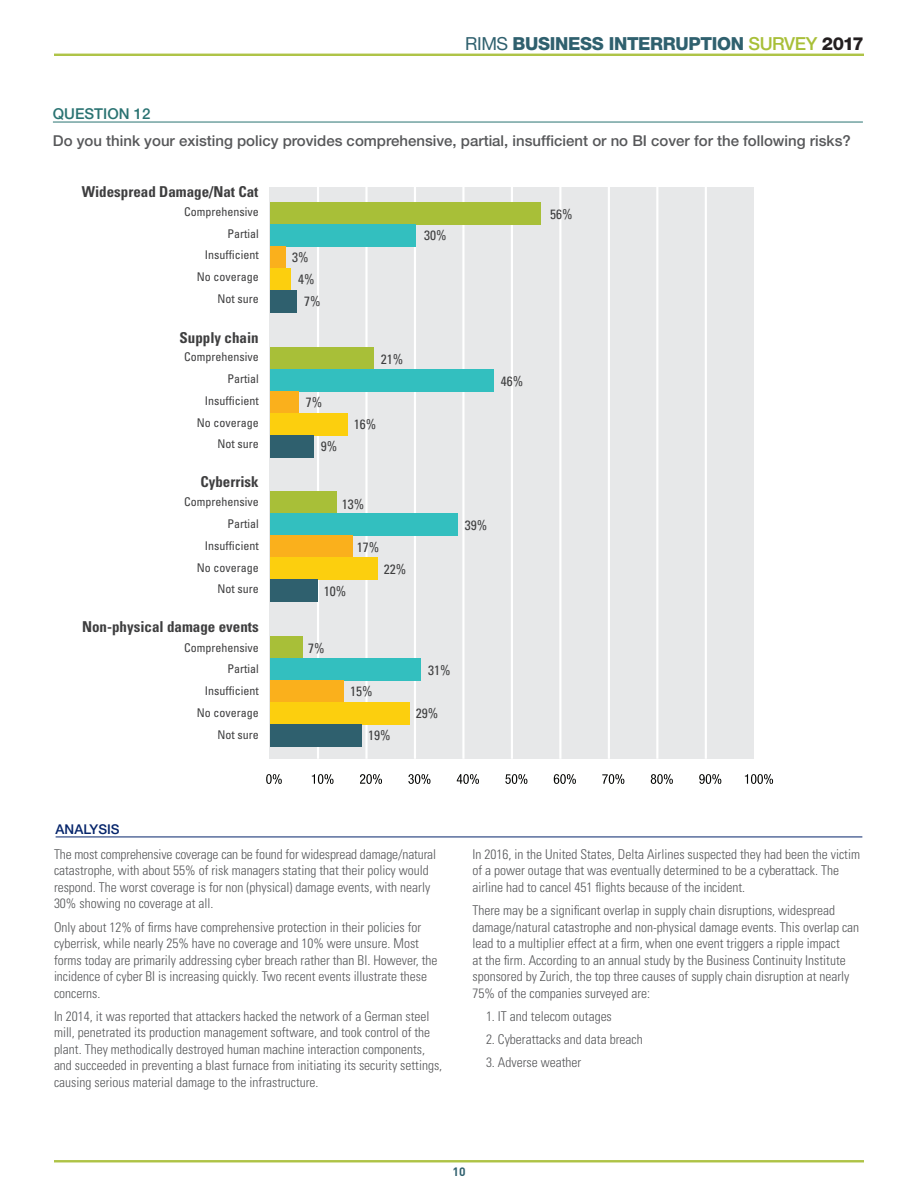
<style>
.page{position:relative;width:918px;height:1188px;background:#fff}
.page>*{position:absolute;margin:0;border:0;box-sizing:border-box;transform-origin:0 0}
.t1{font:800 18px "Helvetica Neue";letter-spacing:-.02em;color:#2f606e}
.t2{font:500 15px "Helvetica Neue";color:#57585a}
.t3{font:700 condensed 15px "Univers";color:#3e3e3f}
.t4{font:500 15px "Helvetica Neue";color:#2a7372}
.t5{font:300 condensed 13.5px/16.5px "Univers";color:#57585a}
.t6{font:condensed 13.5px "Univers";color:#3e3e3f}
.t7{font:500 13.5px "Helvetica Neue";color:#06256b}
.t8{font:condensed 12px "Univers";color:#3e3e3f}
.t9{font:700 12px "DIN";color:#2f606e}
.s1{font-weight:400}
.s2{font-weight:500;color:#a8bf38}
.s3{color:#231f20}
</style>
<div class="page">
<hr style="left:54px;top:54px;width:810px;height:1px;background:#a8bf38">
<hr style="left:54px;top:55px;width:810px;height:1px;background:#a8bf38">
<hr style="left:54px;top:1160px;width:810px;height:1px;background:#a8bf38">
<hr style="left:54px;top:1161px;width:810px;height:1px;background:#a8bf38">
<hr style="left:54px;top:1162px;width:810px;height:1px;background:#a8bf38">
<div style="left:270px;top:187px;width:484px;height:572px;background:#e7e8e9"></div>
<hr style="left:317px;top:187px;width:2px;height:572px;background:#fff">
<hr style="left:365px;top:187px;width:3px;height:572px;background:#fff">
<hr style="left:414px;top:187px;width:2px;height:572px;background:#fff">
<hr style="left:462px;top:187px;width:3px;height:572px;background:#fff">
<hr style="left:511px;top:187px;width:2px;height:572px;background:#fff">
<hr style="left:559px;top:187px;width:2px;height:572px;background:#fff">
<hr style="left:608px;top:187px;width:2px;height:572px;background:#fff">
<hr style="left:656px;top:187px;width:2px;height:572px;background:#fff">
<hr style="left:705px;top:187px;width:2px;height:572px;background:#fff">
<svg style="left:266px;top:774px;width:16px;height:10px"></svg>
<svg style="left:312px;top:774px;width:22px;height:10px"></svg>
<svg style="left:360px;top:774px;width:22px;height:10px"></svg>
<svg style="left:408px;top:774px;width:22px;height:10px"></svg>
<svg style="left:457px;top:774px;width:22px;height:10px"></svg>
<svg style="left:505px;top:774px;width:22px;height:10px"></svg>
<svg style="left:554px;top:774px;width:22px;height:10px"></svg>
<svg style="left:602px;top:774px;width:22px;height:10px"></svg>
<svg style="left:651px;top:774px;width:22px;height:10px"></svg>
<svg style="left:699px;top:774px;width:22px;height:10px"></svg>
<svg style="left:745px;top:774px;width:28px;height:10px"></svg>
<div style="left:270px;top:202px;width:270px;height:22px;background:#a8bf38"></div>
<div style="left:270px;top:224px;width:146px;height:22px;background:#33bfbf"></div>
<div style="left:270px;top:246px;width:15px;height:22px;background:#fab01c"></div>
<div style="left:270px;top:268px;width:21px;height:22px;background:#fccf0e"></div>
<div style="left:270px;top:290px;width:27px;height:22px;background:#2f606e"></div>
<div style="left:270px;top:347px;width:104px;height:22px;background:#a8bf38"></div>
<div style="left:270px;top:369px;width:224px;height:22px;background:#33bfbf"></div>
<div style="left:270px;top:391px;width:28px;height:22px;background:#fab01c"></div>
<div style="left:270px;top:413px;width:78px;height:22px;background:#fccf0e"></div>
<div style="left:270px;top:435px;width:44px;height:22px;background:#2f606e"></div>
<div style="left:270px;top:492px;width:67px;height:22px;background:#a8bf38"></div>
<div style="left:270px;top:514px;width:188px;height:22px;background:#33bfbf"></div>
<div style="left:270px;top:536px;width:82px;height:22px;background:#fab01c"></div>
<div style="left:270px;top:558px;width:108px;height:22px;background:#fccf0e"></div>
<div style="left:270px;top:580px;width:48px;height:22px;background:#2f606e"></div>
<div style="left:270px;top:636px;width:33px;height:22px;background:#a8bf38"></div>
<div style="left:270px;top:658px;width:150px;height:22px;background:#33bfbf"></div>
<div style="left:270px;top:680px;width:74px;height:22px;background:#fab01c"></div>
<div style="left:270px;top:702px;width:140px;height:22px;background:#fccf0e"></div>
<div style="left:270px;top:724px;width:92px;height:23px;background:#2f606e"></div>
<hr style="left:53px;top:122px;width:810px;height:1px;background:#2a7372">
<hr style="left:56px;top:837px;width:806px;height:1px;background:#06256b">
<h1 class="t1" style="left:465px;top:33px;width:400px"><span class="s1">RIMS</span> BUSINESS INTERRUPTION <span class="s2">SURVEY</span> <span class="s3">2017</span></h1>
<p class="t4" style="left:53px;top:104px;width:99px">QUESTION 12</p>
<p class="t2" style="left:53px;top:132px;width:799px">Do you think your existing policy provides comprehensive, partial, insufficient or no BI cover for the following risks?</p>
<p class="t3" style="left:82px;top:183px;width:178px">Widespread Damage/Nat Cat</p>
<p class="t8" style="left:184px;top:204px;width:76px">Comprehensive</p>
<p class="t8" style="left:227px;top:226px;width:33px">Partial</p>
<p class="t8" style="left:205px;top:248px;width:56px">Insufficient</p>
<p class="t8" style="left:197px;top:269px;width:63px">No coverage</p>
<p class="t8" style="left:217px;top:291px;width:43px">Not sure</p>
<p class="t3" style="left:180px;top:328px;width:81px">Supply chain</p>
<p class="t8" style="left:184px;top:349px;width:76px">Comprehensive</p>
<p class="t8" style="left:227px;top:371px;width:33px">Partial</p>
<p class="t8" style="left:205px;top:393px;width:56px">Insufficient</p>
<p class="t8" style="left:197px;top:415px;width:63px">No coverage</p>
<p class="t8" style="left:217px;top:436px;width:43px">Not sure</p>
<p class="t3" style="left:200px;top:473px;width:60px">Cyberrisk</p>
<p class="t8" style="left:184px;top:494px;width:76px">Comprehensive</p>
<p class="t8" style="left:227px;top:516px;width:33px">Partial</p>
<p class="t8" style="left:205px;top:538px;width:56px">Insufficient</p>
<p class="t8" style="left:197px;top:560px;width:63px">No coverage</p>
<p class="t8" style="left:217px;top:581px;width:43px">Not sure</p>
<p class="t3" style="left:82px;top:618px;width:178px">Non-physical damage events</p>
<p class="t8" style="left:184px;top:640px;width:76px">Comprehensive</p>
<p class="t8" style="left:227px;top:662px;width:33px">Partial</p>
<p class="t8" style="left:205px;top:683px;width:56px">Insufficient</p>
<p class="t8" style="left:197px;top:705px;width:63px">No coverage</p>
<p class="t8" style="left:217px;top:727px;width:43px">Not sure</p>
<p class="t6" style="left:292px;top:249px;width:18px">3%</p>
<p class="t6" style="left:298px;top:271px;width:18px">4%</p>
<p class="t6" style="left:304px;top:292px;width:18px">7%</p>
<p class="t6" style="left:424px;top:227px;width:24px">30%</p>
<p class="t6" style="left:306px;top:394px;width:18px">7%</p>
<p class="t6" style="left:321px;top:438px;width:18px">9%</p>
<p class="t6" style="left:381px;top:351px;width:24px">21%</p>
<p class="t6" style="left:354px;top:416px;width:24px">16%</p>
<p class="t6" style="left:501px;top:372px;width:24px">46%</p>
<p class="t6" style="left:342px;top:495px;width:24px">13%</p>
<p class="t6" style="left:357px;top:539px;width:24px">17%</p>
<p class="t6" style="left:324px;top:582px;width:24px">10%</p>
<p class="t6" style="left:384px;top:560px;width:24px">22%</p>
<p class="t6" style="left:465px;top:517px;width:24px">39%</p>
<p class="t6" style="left:308px;top:640px;width:18px">7%</p>
<p class="t6" style="left:350px;top:683px;width:24px">15%</p>
<p class="t6" style="left:368px;top:727px;width:24px">19%</p>
<p class="t6" style="left:428px;top:661px;width:24px">31%</p>
<p class="t6" style="left:416px;top:705px;width:24px">29%</p>
<p class="t6" style="left:550px;top:205px;width:24px">56%</p>
<p class="t7" style="left:56px;top:821px;width:66px">ANALYSIS</p>
<p class="t5" style="left:54px;top:846px;width:384px">The most comprehensive coverage can be found for widespread damage/natural catastrophe, with about 55% of risk managers stating that their policy would respond. The worst coverage is for non (physical) damage events, with nearly 30% showing no coverage at all.</p>
<p class="t5" style="left:54px;top:918px;width:385px">Only about 12% of firms have comprehensive protection in their policies for cyberrisk, while nearly 25% have no coverage and 10% were unsure. Most forms today are primarily addressing cyber breach rather than BI. However, the incidence of cyber BI is increasing quickly. Two recent events illustrate these concerns.</p>
<p class="t5" style="left:54px;top:1008px;width:390px">In 2014, it was reported that attackers hacked the network of a German steel mill, penetrated its production management software, and took control of the plant. They methodically destroyed human machine interaction components, and succeeded in preventing a blast furnace from initiating its security settings, causing serious material damage to the infrastructure.</p>
<p class="t5" style="left:472px;top:846px;width:389px">In 2016, in the United States, Delta Airlines suspected they had been the victim of a power outage that was eventually determined to be a cyberattack. The airline had to cancel 451 flights because of the incident.</p>
<p class="t5" style="left:472px;top:902px;width:388px">There may be a significant overlap in supply chain disruptions, widespread damage/natural catastrophe and non-physical damage events. This overlap can lead to a multiplier effect at a firm, when one event triggers a ripple impact<br>at the firm. According to an annual study by the Business Continuity Institute sponsored by Zurich, the top three causes of supply chain disruption at nearly 75% of the companies surveyed are:</p>
<p class="t5" style="left:486px;top:1008px;width:127px">1. IT and telecom outages</p>
<p class="t5" style="left:486px;top:1031px;width:158px">2. Cyberattacks and data breach</p>
<p class="t5" style="left:486px;top:1054px;width:97px">3. Adverse weather</p>
<p class="t9" style="left:452px;top:1164px;width:15px">10</p>
</div>
